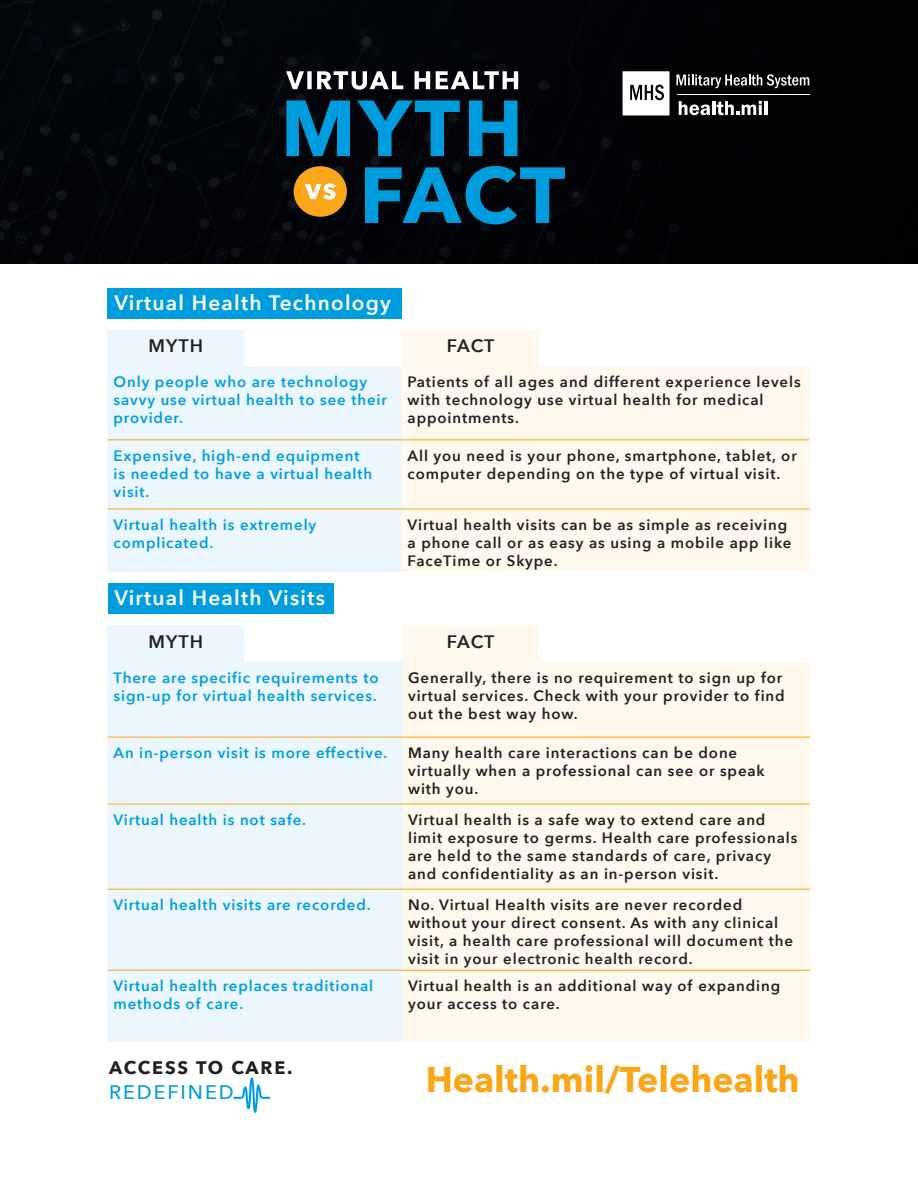
<style>
.page{position:relative;width:918px;height:1188px;background:#fff}
.page>*{position:absolute;margin:0;border:0;box-sizing:border-box;transform-origin:0 0}
.t1{font:700 35.7px "Avenir Next";color:#faa61a}
.t2{font:600 20.85px "Avenir Next";letter-spacing:.06em;color:#fff}
.t3{font:500 19.65px "Avenir Next";letter-spacing:.1em;color:#009dde}
.t4{font:700 18.15px "Avenir Next";letter-spacing:.1em;color:#241f21}
.t5{font:600 18px "Avenir Next";letter-spacing:.055em;color:#241f21}
.t6{font:600 15px/18px "Avenir Next";letter-spacing:.06em;color:#241f21}
.t7{font:600 15px/18px "Avenir Next";letter-spacing:.06em;color:#009dde}
</style>
<div class="page">
<div style="left:0;top:0;width:918px;height:264px;background:#020407"></div>
<div style="left:108px;top:288px;width:294px;height:30px;background:#009dde"></div>
<svg style="left:233px;top:1078px;width:37px;height:35px"></svg>
<svg style="left:365px;top:166px;width:200px;height:58px"></svg>
<svg style="left:286px;top:100px;width:231px;height:56px"></svg>
<div style="left:294px;top:166px;width:53px;height:51px;background:#faa61a;border-radius:50%"></div>
<svg style="left:305px;top:183px;width:31px;height:17px"></svg>
<svg style="left:286px;top:71px;width:232px;height:19px"></svg>
<div style="left:108px;top:330px;width:136px;height:36px;background:#ebf7fc"></div>
<div style="left:108px;top:583px;width:226px;height:31px;background:#009dde"></div>
<div style="left:108px;top:366px;width:294px;height:206px;background:#ebf7fc"></div>
<div style="left:402px;top:366px;width:408px;height:206px;background:#fef8ed"></div>
<hr style="left:108px;top:440px;width:294px;height:1px;background:#faa61a">
<hr style="left:402px;top:440px;width:408px;height:1px;background:#faa61a">
<hr style="left:108px;top:509px;width:294px;height:1px;background:#faa61a">
<hr style="left:402px;top:509px;width:408px;height:1px;background:#faa61a">
<div style="left:108px;top:662px;width:294px;height:379px;background:#ebf7fc"></div>
<div style="left:402px;top:662px;width:408px;height:379px;background:#fef8ed"></div>
<hr style="left:108px;top:737px;width:294px;height:1px;background:#faa61a">
<hr style="left:402px;top:737px;width:408px;height:1px;background:#faa61a">
<hr style="left:108px;top:804px;width:294px;height:1px;background:#faa61a">
<hr style="left:402px;top:804px;width:408px;height:1px;background:#faa61a">
<hr style="left:108px;top:889px;width:294px;height:1px;background:#faa61a">
<hr style="left:402px;top:889px;width:408px;height:1px;background:#faa61a">
<hr style="left:108px;top:970px;width:294px;height:1px;background:#faa61a">
<hr style="left:402px;top:970px;width:408px;height:1px;background:#faa61a">
<svg style="left:623px;top:71px;width:47px;height:44px;background:#dbdbdc"></svg>
<svg style="left:679px;top:101px;width:31px;height:14px"></svg>
<hr style="left:712px;top:101px;width:3px;height:14px;background:#fff">
<svg style="left:717px;top:101px;width:45px;height:14px"></svg>
<hr style="left:764px;top:101px;width:3px;height:14px;background:#fff">
<hr style="left:677px;top:94px;width:133px;height:1px;background:#fff">
<svg style="left:676px;top:74px;width:133px;height:14px"></svg>
<div style="left:402px;top:330px;width:137px;height:36px;background:#fef8ed"></div>
<div style="left:108px;top:625px;width:136px;height:37px;background:#ebf7fc"></div>
<div style="left:402px;top:625px;width:137px;height:37px;background:#fef8ed"></div>
<p class="t2" style="left:114px;top:285px;width:278px">Virtual Health Technology</p>
<p class="t5" style="left:149px;top:331px;width:56px">MYTH</p>
<p class="t5" style="left:447px;top:331px;width:49px">FACT</p>
<p class="t7" style="left:114px;top:373px;width:275px">Only people who are technology savvy use virtual health to see their provider.</p>
<p class="t6" style="left:408px;top:373px;width:395px">Patients of all ages and different experience levels with technology use virtual health for medical appointments.</p>
<p class="t7" style="left:114px;top:446px;width:260px">Expensive, high-end equipment is needed to have a virtual health visit.</p>
<p class="t6" style="left:408px;top:446px;width:391px">All you need is your phone, smartphone, tablet, or computer depending on the type of virtual visit.</p>
<p class="t7" style="left:114px;top:515px;width:204px">Virtual health is extremely complicated.</p>
<p class="t6" style="left:408px;top:515px;width:385px">Virtual health visits can be as simple as receiving a phone call or as easy as using a mobile app like<br>FaceTime or Skype.</p>
<p class="t2" style="left:114px;top:579px;width:212px">Virtual Health Visits</p>
<p class="t5" style="left:149px;top:626px;width:56px">MYTH</p>
<p class="t5" style="left:447px;top:626px;width:49px">FACT</p>
<p class="t7" style="left:114px;top:668px;width:267px">There are specific requirements to sign-up for virtual health services.</p>
<p class="t6" style="left:408px;top:668px;width:378px">Generally, there is no requirement to sign up for virtual services. Check with your provider to find out the best way how.</p>
<p class="t7" style="left:114px;top:744px;width:275px">An in-person visit is more effective.</p>
<p class="t6" style="left:408px;top:744px;width:358px">Many health care interactions can be done virtually when a professional can see or speak</p>
<p class="t6" style="left:408px;top:780px;width:72px">with you.</p>
<p class="t7" style="left:114px;top:810px;width:194px">Virtual health is not safe.</p>
<p class="t6" style="left:408px;top:810px;width:391px">Virtual health is a safe way to extend care and limit exposure to germs. Health care professionals are held to the same standards of care, privacy and confidentiality as an in-person visit.</p>
<p class="t7" style="left:114px;top:896px;width:259px">Virtual health visits are recorded.</p>
<p class="t6" style="left:408px;top:896px;width:387px">No. Virtual Health visits are never recorded without your direct consent. As with any clinical visit, a health care professional will document the visit in your electronic health record.</p>
<p class="t7" style="left:114px;top:977px;width:261px">Virtual health replaces traditional methods of care.</p>
<p class="t6" style="left:408px;top:977px;width:374px">Virtual health is an additional way of expanding your access to care.</p>
<p class="t4" style="left:109px;top:1052px;width:185px">ACCESS TO CARE.</p>
<p class="t3" style="left:109px;top:1075px;width:126px">REDEFINED</p>
<p class="t1" style="left:426px;top:1048px;width:375px">Health.mil/Telehealth</p>
</div>
